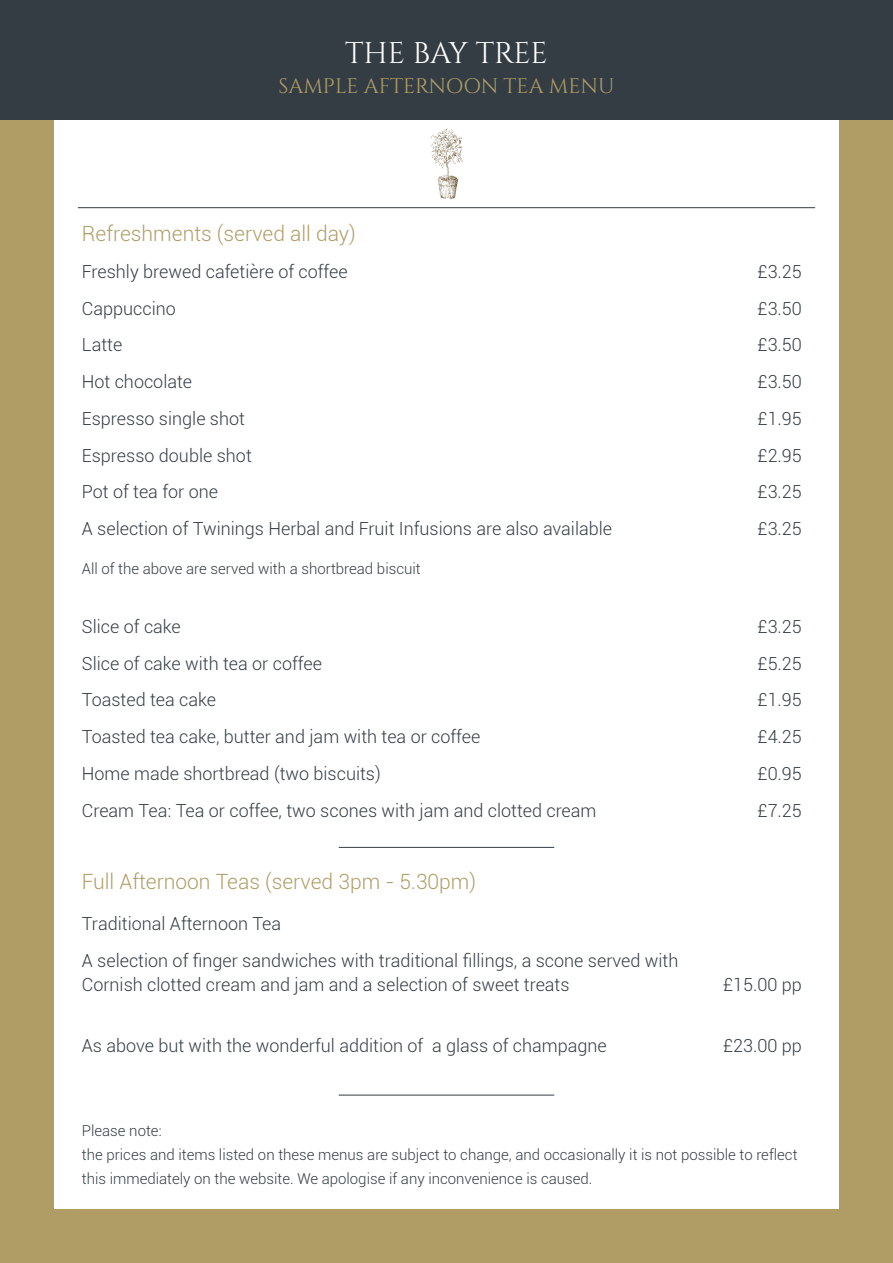
<style>
.page{position:relative;width:893px;height:1263px;background:#b09d66}
.page>*{position:absolute;margin:0;border:0;box-sizing:border-box;transform-origin:0 0}
.t1{font:29.85px "Cinzel";color:#fff}
.t2{font:300 21px "Roboto";color:#b09d66}
.t3{font:21px "Cinzel";color:#b09d66}
.t4{font:300 18px/24px "Roboto";color:#343d44}
.t5{font:300 15px/24px "Roboto";color:#343d44}
</style>
<div class="page">
<div style="left:54px;top:54px;width:785px;height:1155px;background:#fff"></div>
<div style="left:0;top:0;width:893px;height:120px;background:#343d44"></div>
<svg style="left:430px;top:128px;width:32px;height:71px"></svg>
<hr style="left:78px;top:207px;width:737px;height:1px;background:#343d44">
<hr style="left:339px;top:847px;width:215px;height:1px;background:#343d44">
<hr style="left:339px;top:1095px;width:215px;height:1px;background:#343d44">
<h1 class="t1" style="left:345px;top:35px;width:204px">THE BAY TREE</h1>
<p class="t3" style="left:278px;top:74px;width:337px">SAMPLE AFTERNOON TEA MENU</p>
<p class="t2" style="left:82px;top:219px;width:275px">Refreshments (served all day)</p>
<p class="t4" style="left:82px;top:259px;width:267px">Freshly brewed cafetière of coffee</p>
<p class="t4" style="left:757px;top:259px;width:46px">£3.25</p>
<p class="t4" style="left:82px;top:296px;width:95px">Cappuccino</p>
<p class="t4" style="left:757px;top:296px;width:46px">£3.50</p>
<p class="t4" style="left:82px;top:332px;width:42px">Latte</p>
<p class="t4" style="left:757px;top:332px;width:46px">£3.50</p>
<p class="t4" style="left:82px;top:369px;width:112px">Hot chocolate</p>
<p class="t4" style="left:757px;top:369px;width:46px">£3.50</p>
<p class="t4" style="left:82px;top:406px;width:165px">Espresso single shot</p>
<p class="t4" style="left:757px;top:406px;width:46px">£1.95</p>
<p class="t4" style="left:82px;top:443px;width:171px">Espresso double shot</p>
<p class="t4" style="left:757px;top:443px;width:46px">£2.95</p>
<p class="t4" style="left:82px;top:479px;width:138px">Pot of tea for one</p>
<p class="t4" style="left:757px;top:479px;width:46px">£3.25</p>
<p class="t4" style="left:82px;top:516px;width:532px">A selection of Twinings Herbal and Fruit Infusions are also available</p>
<p class="t4" style="left:757px;top:516px;width:46px">£3.25</p>
<p class="t5" style="left:82px;top:557px;width:340px">All of the above are served with a shortbread biscuit</p>
<p class="t4" style="left:82px;top:614px;width:100px">Slice of cake</p>
<p class="t4" style="left:757px;top:614px;width:46px">£3.25</p>
<p class="t4" style="left:82px;top:651px;width:242px">Slice of cake with tea or coffee</p>
<p class="t4" style="left:757px;top:651px;width:46px">£5.25</p>
<p class="t4" style="left:82px;top:687px;width:136px">Toasted tea cake</p>
<p class="t4" style="left:757px;top:687px;width:46px">£1.95</p>
<p class="t4" style="left:82px;top:724px;width:400px">Toasted tea cake, butter and jam with tea or coffee</p>
<p class="t4" style="left:757px;top:724px;width:46px">£4.25</p>
<p class="t4" style="left:82px;top:761px;width:300px">Home made shortbread (two biscuits)</p>
<p class="t4" style="left:757px;top:761px;width:46px">£0.95</p>
<p class="t4" style="left:82px;top:798px;width:516px">Cream Tea: Tea or coffee, two scones with jam and clotted cream</p>
<p class="t4" style="left:757px;top:798px;width:46px">£7.25</p>
<p class="t2" style="left:82px;top:867px;width:396px">Full Afternoon Teas (served 3pm - 5.30pm)</p>
<p class="t4" style="left:82px;top:911px;width:201px">Traditional Afternoon Tea</p>
<p class="t4" style="left:82px;top:948px;width:598px">A selection of finger sandwiches with traditional fillings, a scone served with<br>Cornish clotted cream and jam and a selection of sweet treats</p>
<p class="t4" style="left:723px;top:972px;width:80px">£15.00 pp</p>
<p class="t4" style="left:82px;top:1032px;width:526px">As above but with the wonderful addition of a glass of champagne</p>
<p class="t4" style="left:723px;top:1032px;width:80px">£23.00 pp</p>
<p class="t5" style="left:82px;top:1118px;width:717px">Please note:<br>the prices and items listed on these menus are subject to change, and occasionally it is not possible to reflect this immediately on the website. We apologise if any inconvenience is caused.</p>
</div>
